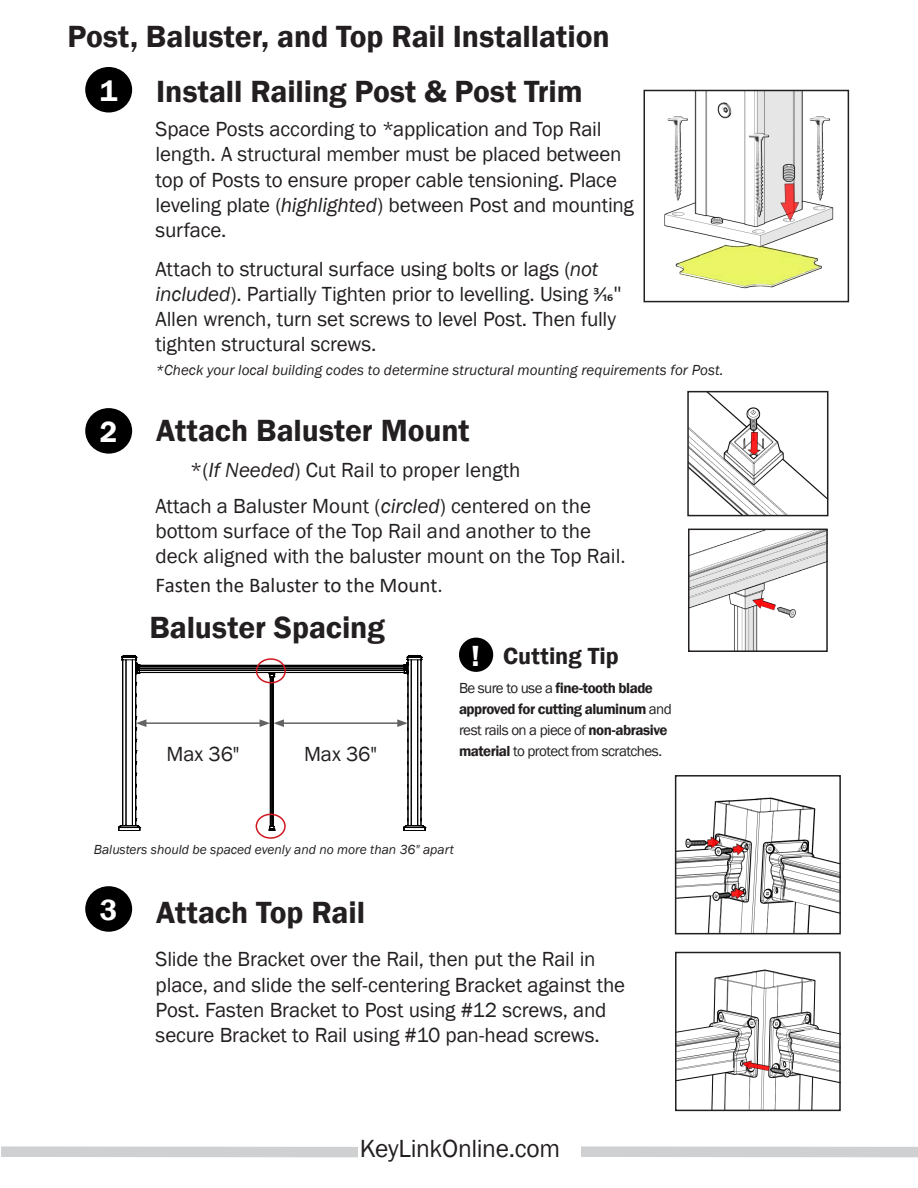
<style>
.page{position:relative;width:918px;height:1188px;background:#fff}
.page>*{position:absolute;margin:0;border:0;box-sizing:border-box;transform-origin:0 0}
.Global_Style_Step{font:600 31.5px "Franklin Gothic";letter-spacing:-.005em;color:#231f20}
.Global_Style_Section{font:600 31.5px "Franklin Gothic";letter-spacing:-.005em;color:#231f20}
.Step_Numbers{font:600 30px "Franklin Gothic";color:#fff}
.Global_Style{font:25.5px "Franklin Gothic";letter-spacing:-.015em;color:#231f20}
.Global_Style_Section-2{font:600 24px "Franklin Gothic";letter-spacing:.005em;color:#231f20}
.Global_Style-2{font:21px/25.2px "Franklin Gothic";letter-spacing:-.01em;color:#231f20}
.t1{font:21px "Calibri";color:#231f20}
.Global_Style-3{font:600 15px/21px "Franklin Gothic";letter-spacing:-.035em;color:#231f20}
.Global_Style-4{font:italic 15px "Franklin Gothic";color:#231f20}
.t2{font:italic 13.5px "Franklin Gothic";color:#231f20}
.s1{font-style:italic}
.s2{font-family:"Calibri"}
.s3{font-weight:400}
</style>
<div class="page">
<img style="left:678px;top:797px;width:160px;height:134px">
<div style="left:675px;top:775px;width:166px;height:159px;border:2px solid #231f20"></div>
<img style="left:678px;top:969px;width:160px;height:139px">
<div style="left:675px;top:952px;width:166px;height:159px;border:2px solid #231f20"></div>
<svg style="left:118px;top:655px;width:309px;height:184px"></svg>
<div style="left:256px;top:658px;width:30px;height:25px;border:2px solid #d1161e;border-radius:50%"></div>
<div style="left:256px;top:814px;width:30px;height:25px;border:2px solid #d1161e;border-radius:50%"></div>
<img style="left:690px;top:394px;width:135px;height:119px">
<div style="left:687px;top:391px;width:141px;height:125px;border:2px solid #231f20"></div>
<div style="left:85px;top:67px;width:47px;height:46px;background:#000;border-radius:50%"></div>
<div style="left:85px;top:408px;width:47px;height:46px;background:#000;border-radius:50%"></div>
<div style="left:459px;top:638px;width:34px;height:34px;background:#000;border-radius:50%"></div>
<div style="left:85px;top:886px;width:47px;height:46px;background:#000;border-radius:50%"></div>
<img style="left:664px;top:93px;width:170px;height:196px">
<div style="left:644px;top:90px;width:205px;height:212px;border:2px solid #231f20"></div>
<div style="left:581px;top:1146px;width:337px;height:11px;background:#cfd0d2"></div>
<div style="left:1px;top:1146px;width:357px;height:11px;background:#cfd0d2"></div>
<img style="left:691px;top:532px;width:134px;height:117px">
<div style="left:688px;top:529px;width:140px;height:123px;border:2px solid #231f20"></div>
<p class="Global_Style_Step" style="left:67px;top:17px;width:544px">Post, Baluster, and Top Rail Installation</p>
<p class="Step_Numbers" style="left:100px;top:72px;width:19px">1</p>
<p class="Global_Style_Step" style="left:156px;top:72px;width:428px">Install Railing Post &amp; Post Trim</p>
<p class="Step_Numbers" style="left:100px;top:414px;width:19px">2</p>
<p class="Global_Style-2" style="left:156px;top:117px;width:480px">Space Posts according to *application and Top Rail length. A structural member must be placed between top of Posts to ensure proper cable tensioning. Place leveling plate (<span class="s1">highlighted</span>) between Post and mounting surface.</p>
<p class="Global_Style-2" style="left:156px;top:257px;width:468px">Attach to structural surface using bolts or lags (<span class="s1">not included</span>). Partially Tighten prior to levelling. Using <span class="s2">3/16" </span>Allen wrench, turn set screws to level Post. Then fully tighten structural screws.</p>
<p class="Global_Style-4" style="left:156px;top:360px;width:569px">*Check your local building codes to determine structural mounting requirements for Post.</p>
<p class="Global_Style_Step" style="left:156px;top:412px;width:315px">Attach Baluster Mount</p>
<p class="Global_Style-2" style="left:190px;top:458px;width:332px">*(<span class="s1">If Needed</span>) Cut Rail to proper length</p>
<p class="Global_Style-2" style="left:156px;top:494px;width:472px">Attach a Baluster Mount (<span class="s1">circled</span>) centered on the bottom surface of the Top Rail and another to the deck aligned with the baluster mount on the Top Rail<span class="s2">.</span></p>
<p class="t1" style="left:156px;top:570px;width:289px">Fasten the Baluster to the Mount.</p>
<p class="Global_Style_Section" style="left:149px;top:608px;width:237px">Baluster Spacing</p>
<p class="Global_Style-2" style="left:166px;top:742px;width:75px">Max 36"</p>
<p class="Global_Style-2" style="left:304px;top:742px;width:75px">Max 36"</p>
<p class="Step_Numbers" style="left:471px;top:638px;width:10px">!</p>
<p class="Global_Style_Section-2" style="left:503px;top:641px;width:117px">Cutting Tip</p>
<p class="Global_Style-3" style="left:459px;top:678px;width:214px"><span class="s3">Be sure to use a</span> fine-tooth blade approved for cutting aluminum <span class="s3">and rest rails on a piece of</span> non-abrasive material <span class="s3">to protect from scratches.</span></p>
<p class="t2" style="left:94px;top:841px;width:362px">Balusters should be spaced evenly and no more than 36" apart</p>
<p class="Step_Numbers" style="left:100px;top:892px;width:19px">3</p>
<p class="Global_Style_Step" style="left:156px;top:893px;width:210px">Attach Top Rail</p>
<p class="Global_Style-2" style="left:156px;top:947px;width:471px">Slide the Bracket over the Rail, then put the Rail in place, and slide the self-centering Bracket against the Post. Fasten Bracket to Post using #12 screws, and secure Bracket to Rail using #10 pan-head screws.</p>
<p class="Global_Style" style="left:360px;top:1132px;width:202px">KeyLinkOnline.com</p>
</div>
